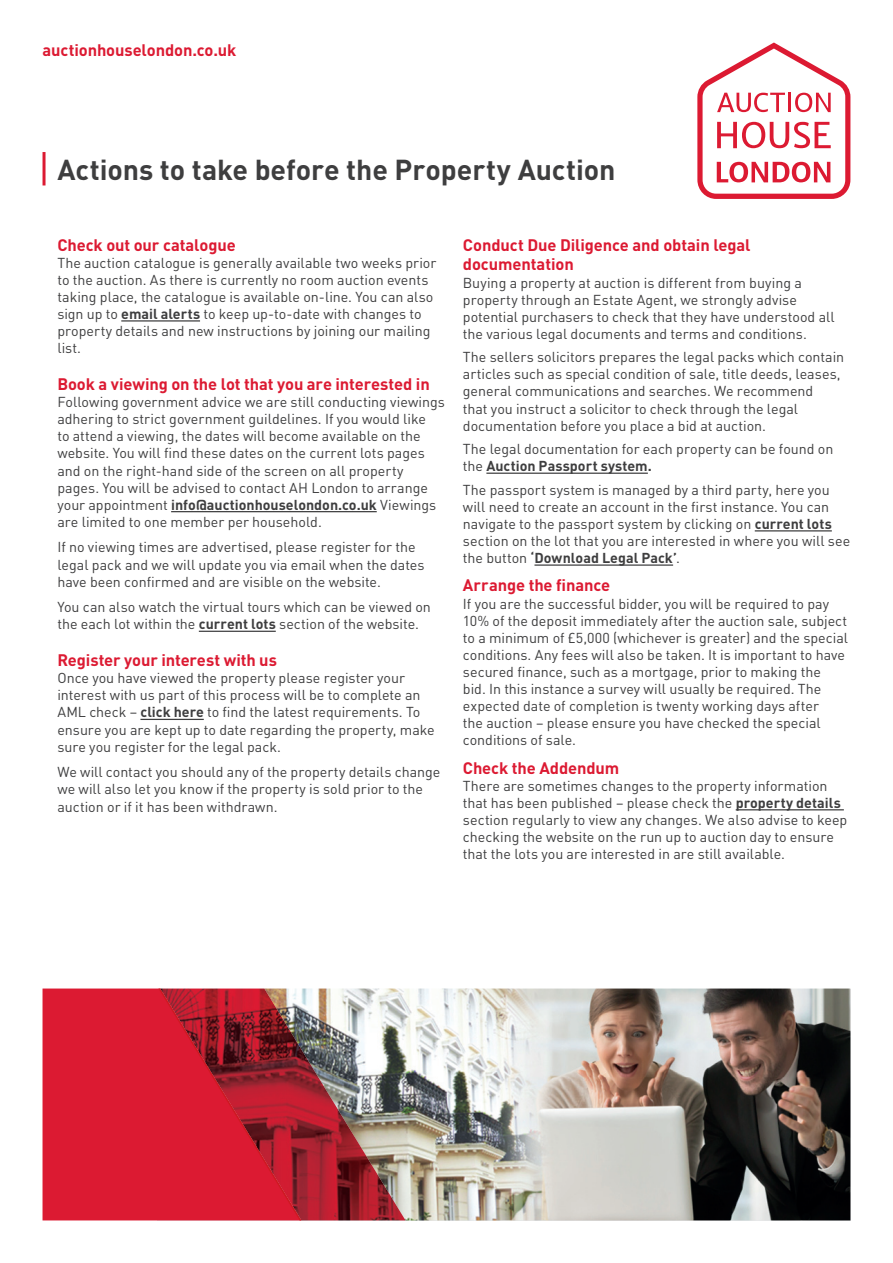
<style>
.page{position:relative;width:893px;height:1263px;background:#fff}
.page>*{position:absolute;margin:0;border:0;box-sizing:border-box;transform-origin:0 0}
.t1{font:700 28.5px "DIN";color:#3e3e3f}
.t2{font:700 16.5px/19.8px "DIN";letter-spacing:-.01em;color:#dc1a32}
.t3{font:14.25px/17.1px "DIN";color:#3e3e3f}
.s1{font-weight:700}
</style>
<div class="page">
<hr style="left:121px;top:320px;width:79px;height:2px;background:#3e3e3f">
<hr style="left:171px;top:511px;width:206px;height:1px;background:#3e3e3f">
<hr style="left:199px;top:631px;width:77px;height:1px;background:#3e3e3f">
<hr style="left:140px;top:719px;width:64px;height:1px;background:#3e3e3f">
<hr style="left:486px;top:473px;width:162px;height:1px;background:#3e3e3f">
<hr style="left:755px;top:530px;width:77px;height:1px;background:#3e3e3f">
<hr style="left:534px;top:564px;width:139px;height:2px;background:#3e3e3f">
<hr style="left:736px;top:809px;width:108px;height:1px;background:#3e3e3f">
<hr style="left:43px;top:152px;width:3px;height:33px;background:#dc1a32">
<svg style="left:697px;top:43px;width:153px;height:156px"></svg>
<img style="left:405px;top:988px;width:445px;height:232px">
<div style="left:43px;top:988px;width:115px;height:232px;background:#dc1a32"></div>
<img style="left:301px;top:988px;width:104px;height:232px">
<svg style="left:158px;top:988px;width:143px;height:232px"></svg>
<p class="t2" style="left:43px;top:42px;width:195px">auctionhouselondon.co.uk</p>
<h1 class="t1" style="left:57px;top:160px;width:559px">Actions to take before the Property Auction</h1>
<p class="t2" style="left:57px;top:236px;width:180px">Check out our catalogue</p>
<p class="t3" style="left:57px;top:255px;width:381px">The auction catalogue is generally available two weeks prior to the auction. As there is currently no room auction events taking place, the catalogue is available on-line. You can also sign up to <span class="s1">email alerts</span> to keep up-to-date with changes to property details and new instructions by joining our mailing list.</p>
<p class="t2" style="left:57px;top:376px;width:374px">Book a viewing on the lot that you are interested in</p>
<p class="t3" style="left:57px;top:395px;width:389px">Following government advice we are still conducting viewings adhering to strict government guildelines. If you would like<br>to attend a viewing, the dates will become available on the website. You will find these dates on the current lots pages and on the right-hand side of the screen on all property pages. You will be advised to contact AH London to arrange your appointment <span class="s1">info@auctionhouselondon.co.uk</span> Viewings are limited to one member per household.</p>
<p class="t3" style="left:57px;top:540px;width:369px">If no viewing times are advertised, please register for the legal pack and we will update you via email when the dates have been confirmed and are visible on the website.</p>
<p class="t3" style="left:57px;top:600px;width:375px">You can also watch the virtual tours which can be viewed on the each lot within the <span class="s1">current lots</span> section of the website.</p>
<p class="t2" style="left:57px;top:652px;width:221px">Register your interest with us</p>
<p class="t3" style="left:57px;top:671px;width:379px">Once you have viewed the property please register your interest with us part of this process will be to complete an AML check – <span class="s1">click here</span> to find the latest requirements. To ensure you are kept up to date regarding the property, make sure you register for the legal pack.</p>
<p class="t3" style="left:57px;top:765px;width:384px">We will contact you should any of the property details change we will also let you know if the property is sold prior to the auction or if it has been withdrawn.</p>
<p class="t2" style="left:463px;top:236px;width:289px">Conduct Due Diligence and obtain legal documentation</p>
<p class="t3" style="left:463px;top:275px;width:373px">Buying a property at auction is different from buying a property through an Estate Agent, we strongly advise potential purchasers to check that they have understood all the various legal documents and terms and conditions.</p>
<p class="t3" style="left:463px;top:350px;width:383px">The sellers solicitors prepares the legal packs which contain articles such as special condition of sale, title deeds, leases, general communications and searches. We recommend<br>that you instruct a solicitor to check through the legal documentation before you place a bid at auction.</p>
<p class="t3" style="left:463px;top:442px;width:372px">The legal documentation for each property can be found on the <span class="s1">Auction Passport system.</span></p>
<p class="t3" style="left:463px;top:483px;width:389px">The passport system is managed by a third party, here you will need to create an account in the first instance. You can navigate to the passport system by clicking on <span class="s1">current lots </span>section on the lot that you are interested in where you will see the button <span class="s1">‘Download Legal Pack’</span>.</p>
<p class="t2" style="left:463px;top:577px;width:149px">Arrange the finance</p>
<p class="t3" style="left:463px;top:596px;width:387px">If you are the successful bidder, you will be required to pay 10% of the deposit immediately after the auction sale, subject to a minimum of £5,000 (whichever is greater) and the special conditions. Any fees will also be taken. It is important to have secured finance, such as a mortgage, prior to making the<br>bid. In this instance a survey will usually be required. The expected date of completion is twenty working days after<br>the auction – please ensure you have checked the special conditions of sale.</p>
<p class="t2" style="left:463px;top:760px;width:158px">Check the Addendum</p>
<p class="t3" style="left:463px;top:779px;width:386px">There are sometimes changes to the property information that has been published – please check the <span class="s1">property details </span>section regularly to view any changes. We also advise to keep checking the website on the run up to auction day to ensure that the lots you are interested in are still available.</p>
</div>
